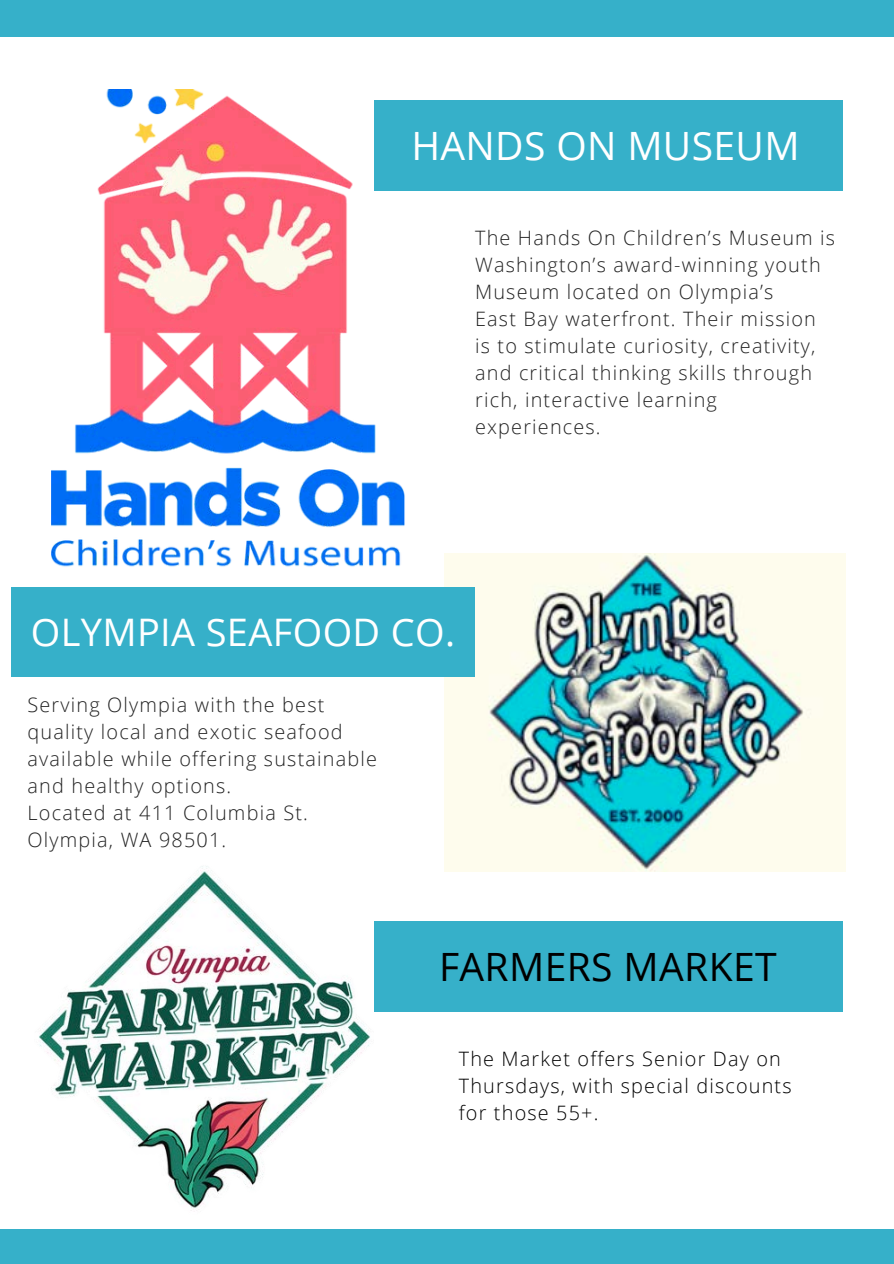
<style>
.page{position:relative;width:894px;height:1264px;background:#fff}
.page>*{position:absolute;margin:0;border:0;box-sizing:border-box;transform-origin:0 0}
.t1{font:39px "Open Sans";letter-spacing:.01em;color:#fff}
.t2{font:39px "Open Sans";letter-spacing:.01em;color:#000}
.t3{font:37.95px "Open Sans";letter-spacing:.01em;color:#fff}
.t4{font:300 19.8px/27px "Open Sans";letter-spacing:.06em;color:#222}
.t5{font:300 19.8px/27px "Open Sans";letter-spacing:.06em;color:#000}
</style>
<div class="page">
<div style="left:0;top:1228px;width:893px;height:35px;background:#36b0c9"></div>
<div style="left:0;top:0;width:893px;height:37px;background:#36b0c9"></div>
<img style="left:52px;top:89px;width:353px;height:478px">
<img style="left:444px;top:553px;width:401px;height:318px">
<img style="left:39px;top:866px;width:331px;height:345px">
<div style="left:374px;top:101px;width:468px;height:90px;background:#36b0c9"></div>
<div style="left:11px;top:587px;width:464px;height:89px;background:#36b0c9"></div>
<div style="left:374px;top:921px;width:468px;height:90px;background:#36b0c9"></div>
<p class="t1" style="left:411px;top:118px;width:389px">HANDS ON MUSEUM</p>
<p class="t4" style="left:475px;top:224px;width:361px">The Hands On Children’s Museum is<br>Washington’s award-winning youth<br>Museum located on Olympia’s</p>
<p class="t4" style="left:475px;top:305px;width:342px">East Bay waterfront. Their mission is to stimulate curiosity, creativity, and critical thinking skills through rich, interactive learning experiences.</p>
<p class="t3" style="left:31px;top:606px;width:426px">OLYMPIA SEAFOOD CO.</p>
<p class="t4" style="left:28px;top:690px;width:351px">Serving Olympia with the best quality local and exotic seafood available while offering sustainable and healthy options.</p>
<h1 class="t4" style="left:28px;top:798px;width:282px">Located at 411 Columbia St.</h1>
<p class="t4" style="left:28px;top:825px;width:200px">Olympia, WA 98501.</p>
<h1 class="t2" style="left:439px;top:939px;width:339px">FARMERS MARKET</h1>
<p class="t5" style="left:458px;top:1044px;width:334px">The Market offers Senior Day on<br>Thursdays, with special discounts for those 55+.</p>
</div>
